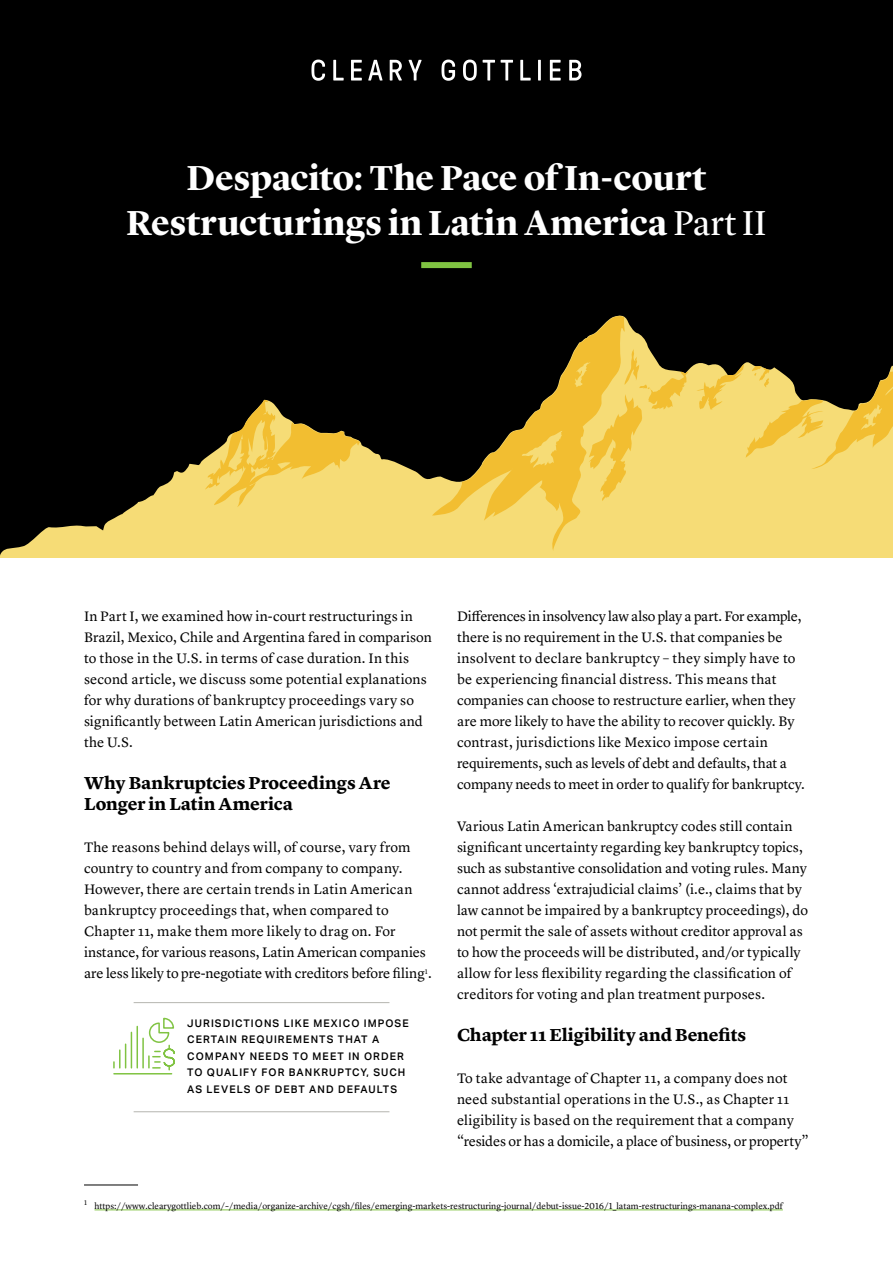
<style>
.page{position:relative;width:893px;height:1263px;background:#fff}
.page>*{position:absolute;margin:0;border:0;box-sizing:border-box;transform-origin:0 0}
.t1{font:700 36px/45px "Lyon Display";color:#fff;text-align:center}
.t2{font:700 18px/21px "Lyon Text";letter-spacing:-.005em;color:#000}
.t3{font:14.25px/21px "Lyon Text";letter-spacing:.005em;color:#000}
.t4{font:500 10.5px/16.5px "Aktiv Grotesk";letter-spacing:.1em;color:#000}
.t5{font:9px "Lyon Text";color:#000}
.s1{font-weight:400}
</style>
<div class="page">
<div style="left:0;top:0;width:893px;height:140px;background:#000"></div>
<svg style="left:311px;top:60px;width:14px;height:21px"></svg>
<svg style="left:333px;top:60px;width:11px;height:21px"></svg>
<svg style="left:351px;top:60px;width:11px;height:21px"></svg>
<svg style="left:368px;top:60px;width:14px;height:21px"></svg>
<svg style="left:390px;top:60px;width:12px;height:21px"></svg>
<svg style="left:409px;top:60px;width:13px;height:21px"></svg>
<svg style="left:441px;top:60px;width:14px;height:21px"></svg>
<svg style="left:463px;top:60px;width:14px;height:21px"></svg>
<svg style="left:483px;top:60px;width:12px;height:21px"></svg>
<svg style="left:501px;top:60px;width:12px;height:21px"></svg>
<svg style="left:520px;top:60px;width:11px;height:21px"></svg>
<svg style="left:538px;top:60px;width:3px;height:21px"></svg>
<svg style="left:550px;top:60px;width:11px;height:21px"></svg>
<svg style="left:569px;top:60px;width:12px;height:21px"></svg>
<hr style="left:134px;top:1002px;width:255px;height:1px;background:#bdbdb8">
<hr style="left:134px;top:1111px;width:255px;height:1px;background:#bdbdb8">
<svg style="left:113px;top:1044px;width:13px;height:24px"></svg>
<hr style="left:131px;top:1032px;width:1px;height:36px;background:#80c342">
<hr style="left:137px;top:1026px;width:1px;height:42px;background:#80c342">
<hr style="left:142px;top:1038px;width:2px;height:30px;background:#80c342">
<hr style="left:114px;top:1073px;width:58px;height:1px;background:#80c342">
<svg style="left:148px;top:1017px;width:27px;height:53px"></svg>
<hr style="left:84px;top:1184px;width:54px;height:1px;background:#000">
<hr style="left:95px;top:1209px;width:688px;height:1px;background:#80c342">
<div style="left:0;top:137px;width:893px;height:421px;background:#000"></div>
<svg style="left:0;top:320px;width:893px;height:238px"></svg>
<svg style="left:205px;top:400px;width:155px;height:107px"></svg>
<svg style="left:627px;top:349px;width:61px;height:152px;background:#e3c763"></svg>
<svg style="left:432px;top:315px;width:195px;height:236px"></svg>
<svg style="left:696px;top:355px;width:197px;height:114px"></svg>
<div style="left:421px;top:262px;width:51px;height:6px;background:#80c342"></div>
<h1 class="t1" style="left:127px;top:153px;width:641px">Despacito: The Pace of In-court<br>Restructurings in Latin America <span class="s1">Part II</span></h1>
<p class="t3" style="left:84px;top:605px;width:349px">In Part I, we examined how in-court restructurings in Brazil, Mexico, Chile and Argentina fared in comparison to those in the U.S. in terms of case duration. In this second article, we discuss some potential explanations for why durations of bankruptcy proceedings vary so significantly between Latin American jurisdictions and the U.S.</p>
<p class="t2" style="left:84px;top:771px;width:308px">Why Bankruptcies Proceedings Are<br>Longer in Latin America</p>
<p class="t3" style="left:84px;top:836px;width:349px">The reasons behind delays will, of course, vary from country to country and from company to company.<br>However, there are certain trends in Latin American bankruptcy proceedings that, when compared to Chapter 11, make them more likely to drag on. For instance, for various reasons, Latin American companies are less likely to pre-negotiate with creditors before filing<sup>1</sup>.</p>
<p class="t4" style="left:187px;top:1015px;width:223px">JURISDICTIONS LIKE MEXICO IMPOSE<br>CERTAIN REQUIREMENTS THAT A<br>COMPANY NEEDS TO MEET IN ORDER<br>TO QUALIFY FOR BANKRUPTCY, SUCH<br>AS LEVELS OF DEBT AND DEFAULTS</p>
<p class="t3" style="left:457px;top:605px;width:349px">Differences in insolvency law also play a part. For example, there is no requirement in the U.S. that companies be insolvent to declare bankruptcy – they simply have to be experiencing financial distress. This means that companies can choose to restructure earlier, when they are more likely to have the ability to recover quickly. By contrast, jurisdictions like Mexico impose certain requirements, such as levels of debt and defaults, that a company needs to meet in order to qualify for bankruptcy.</p>
<p class="t3" style="left:457px;top:815px;width:353px">Various Latin American bankruptcy codes still contain significant uncertainty regarding key bankruptcy topics, such as substantive consolidation and voting rules. Many cannot address ‘extrajudicial claims’ (i.e., claims that by law cannot be impaired by a bankruptcy proceedings), do not permit the sale of assets without creditor approval as to how the proceeds will be distributed, and/or typically allow for less flexibility regarding the classification of creditors for voting and plan treatment purposes.</p>
<p class="t2" style="left:457px;top:1023px;width:291px">Chapter 11 Eligibility and Benefits</p>
<p class="t3" style="left:457px;top:1067px;width:353px">To take advantage of Chapter 11, a company does not need substantial operations in the U.S., as Chapter 11 eligibility is based on the requirement that a company “resides or has a domicile, a place of business, or property”</p>
<p class="t5" style="left:84px;top:1199px;width:700px"><sup>1</sup> https://www.clearygottlieb.com/~/media/organize-archive/cgsh/files/emerging-markets-restructuring-journal/debut-issue-2016/1_latam-restructurings-manana-complex.pdf</p>
</div>
